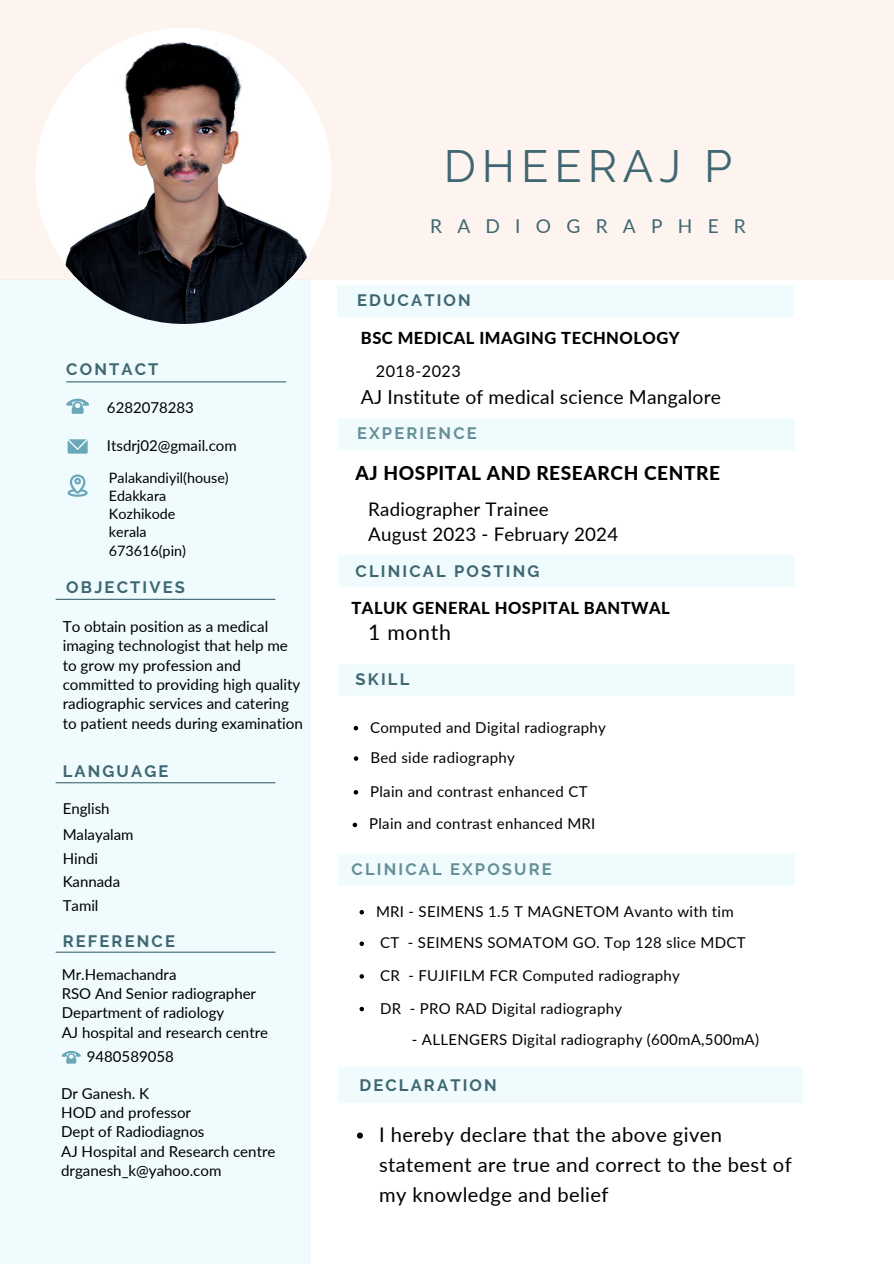
<style>
.page{position:relative;width:894px;height:1264px;background:#fff}
.page>*{position:absolute;margin:0;border:0;box-sizing:border-box;transform-origin:0 0}
.t1{font:45px "Raleway";letter-spacing:.13em;color:#3f6772}
.t2{font:21.3px "Lato";letter-spacing:.03em;color:#000}
.t3{font:20.1px/30.2px "Lato";letter-spacing:.02em;color:#000}
.t4{font:19.35px "Lato";letter-spacing:.01em;color:#000}
.t5{font:800 19.05px "Lato";letter-spacing:.03em;color:#000}
.t6{font:19.05px "Lato";letter-spacing:.8em;color:#3f6772}
.t7{font:18.75px/25.5px "Lato";letter-spacing:.01em;color:#000}
.t8{font:700 16.5px "Raleway";letter-spacing:.13em;color:#3f6772}
.t9{font:800 16.5px "Lato";letter-spacing:.03em;color:#000}
.t10{font:16.2px "Lato";letter-spacing:.03em;color:#000}
.t11{font:15.15px/19.4px "Lato";color:#000}
.t12{font:15px "Lato";letter-spacing:.02em;color:#000}
.t13{font:15px "Lato";color:#000}
.t14{font:14.25px "Lato";color:#000}
</style>
<div class="page">
<div style="left:0;top:279px;width:311px;height:984px;background:#effbfd"></div>
<div style="left:0;top:0;width:893px;height:279px;background:#fdf3ef"></div>
<img style="left:35px;top:28px;width:296px;height:296px;border-radius:50%">
<svg style="left:68px;top:439px;width:20px;height:14px"></svg>
<svg style="left:66px;top:398px;width:23px;height:16px"></svg>
<svg style="left:68px;top:474px;width:20px;height:23px"></svg>
<hr style="left:66px;top:381px;width:220px;height:1px;background:#3f6772">
<hr style="left:56px;top:782px;width:219px;height:1px;background:#3f6772">
<hr style="left:56px;top:951px;width:219px;height:1px;background:#3f6772">
<div style="left:337px;top:285px;width:456px;height:32px;background:#effbfd"></div>
<div style="left:338px;top:664px;width:456px;height:32px;background:#effbfd"></div>
<svg style="left:62px;top:1050px;width:19px;height:13px"></svg>
<div style="left:338px;top:555px;width:456px;height:31px;background:#effbfd"></div>
<div style="left:338px;top:1067px;width:464px;height:35px;background:#effbfd"></div>
<div style="left:338px;top:854px;width:456px;height:31px;background:#effbfd"></div>
<div style="left:338px;top:418px;width:456px;height:31px;background:#effbfd"></div>
<hr style="left:56px;top:598px;width:219px;height:2px;background:#3f6772">
<svg style="left:353px;top:726px;width:5px;height:4px"></svg>
<svg style="left:357px;top:1132px;width:6px;height:6px"></svg>
<svg style="left:354px;top:756px;width:4px;height:4px"></svg>
<svg style="left:353px;top:790px;width:5px;height:4px"></svg>
<svg style="left:352px;top:822px;width:5px;height:5px"></svg>
<svg style="left:359px;top:910px;width:5px;height:4px"></svg>
<svg style="left:359px;top:941px;width:5px;height:5px"></svg>
<svg style="left:359px;top:974px;width:5px;height:4px"></svg>
<svg style="left:359px;top:1006px;width:5px;height:5px"></svg>
<p class="t8" style="left:66px;top:359px;width:94px">CONTACT</p>
<p class="t13" style="left:107px;top:398px;width:88px">6282078283</p>
<h6 class="t13" style="left:107px;top:436px;width:131px">Itsdrj02@gmail.com</h6>
<p class="t14" style="left:109px;top:468px;width:121px">Palakandiyil(house)</p>
<p class="t14" style="left:109px;top:487px;width:59px">Edakkara</p>
<p class="t14" style="left:109px;top:505px;width:68px">Kozhikode</p>
<p class="t14" style="left:109px;top:523px;width:39px">kerala</p>
<p class="t14" style="left:109px;top:541px;width:78px">673616(pin)</p>
<p class="t8" style="left:66px;top:577px;width:120px">OBJECTIVES</p>
<p class="t11" style="left:63px;top:616px;width:242px">To obtain position as a medical imaging technologist that help me to grow my profession and committed to providing high quality radiographic services and catering to patient needs during examination</p>
<p class="t8" style="left:63px;top:761px;width:107px">LANGUAGE</p>
<p class="t13" style="left:63px;top:799px;width:48px">English</p>
<p class="t13" style="left:63px;top:825px;width:72px">Malayalam</p>
<p class="t12" style="left:63px;top:849px;width:37px">Hindi</p>
<p class="t13" style="left:63px;top:872px;width:59px">Kannada</p>
<h6 class="t12" style="left:63px;top:896px;width:37px">Tamil</h6>
<h6 class="t8" style="left:63px;top:931px;width:114px">REFERENCE</h6>
<p class="t13" style="left:62px;top:965px;width:116px">Mr.Hemachandra</p>
<h6 class="t13" style="left:62px;top:984px;width:196px">RSO And Senior radiographer</h6>
<p class="t13" style="left:62px;top:1003px;width:164px">Department of radiology</p>
<p class="t13" style="left:62px;top:1022px;width:208px">AJ hospital and research centre</p>
<h6 class="t13" style="left:87px;top:1047px;width:88px">9480589058</h6>
<p class="t11" style="left:61px;top:1083px;width:89px">Dr Ganesh. K</p>
<p class="t11" style="left:61px;top:1102px;width:131px">HOD and professor</p>
<p class="t11" style="left:61px;top:1121px;width:145px">Dept of Radiodiagnos</p>
<p class="t11" style="left:61px;top:1141px;width:216px">AJ Hospital and Research centre</p>
<p class="t11" style="left:61px;top:1160px;width:162px">drganesh_k@yahoo.com</p>
<p class="t1" style="left:443px;top:139px;width:290px">DHEERAJ P</p>
<h6 class="t6" style="left:430px;top:214px;width:317px">RADIOGRAPHER</h6>
<h6 class="t8" style="left:357px;top:291px;width:115px">EDUCATION</h6>
<h3 class="t9" style="left:361px;top:327px;width:320px">BSC MEDICAL IMAGING TECHNOLOGY</h3>
<h6 class="t10" style="left:376px;top:360px;width:86px">2018-2023</h6>
<h5 class="t4" style="left:361px;top:385px;width:361px">AJ Institute of medical science Mangalore</h5>
<h4 class="t8" style="left:357px;top:423px;width:121px">EXPERIENCE</h4>
<p class="t5" style="left:355px;top:461px;width:366px">AJ HOSPITAL AND RESEARCH CENTRE</p>
<p class="t7" style="left:368px;top:495px;width:251px">Radiographer Trainee<br>August 2023 - February 2024</p>
<p class="t8" style="left:355px;top:561px;width:185px">CLINICAL POSTING</p>
<p class="t9" style="left:351px;top:597px;width:320px">TALUK GENERAL HOSPITAL BANTWAL</p>
<p class="t2" style="left:368px;top:618px;width:84px">1 month</p>
<h6 class="t8" style="left:355px;top:669px;width:55px">SKILL</h6>
<p class="t12" style="left:370px;top:718px;width:237px">Computed and Digital radiography</p>
<h2 class="t12" style="left:370px;top:748px;width:146px">Bed side radiography</h2>
<h6 class="t12" style="left:370px;top:782px;width:219px">Plain and contrast enhanced CT</h6>
<p class="t12" style="left:369px;top:814px;width:228px">Plain and contrast enhanced MRI</p>
<p class="t8" style="left:351px;top:859px;width:202px">CLINICAL EXPOSURE</p>
<h6 class="t12" style="left:376px;top:901px;width:359px">MRI - SEIMENS 1.5 T MAGNETOM Avanto with tim</h6>
<p class="t12" style="left:380px;top:933px;width:367px">CT - SEIMENS SOMATOM GO. Top 128 slice MDCT</p>
<p class="t12" style="left:380px;top:966px;width:301px">CR - FUJIFILM FCR Computed radiography</p>
<p class="t12" style="left:380px;top:998px;width:243px">DR - PRO RAD Digital radiography</p>
<p class="t12" style="left:412px;top:1030px;width:348px">- ALLENGERS Digital radiography (600mA,500mA)</p>
<h6 class="t8" style="left:359px;top:1075px;width:139px">DECLARATION</h6>
<h2 class="t3" style="left:379px;top:1118px;width:414px">I hereby declare that the above given statement are true and correct to the best of my knowledge and belief</h2>
</div>
